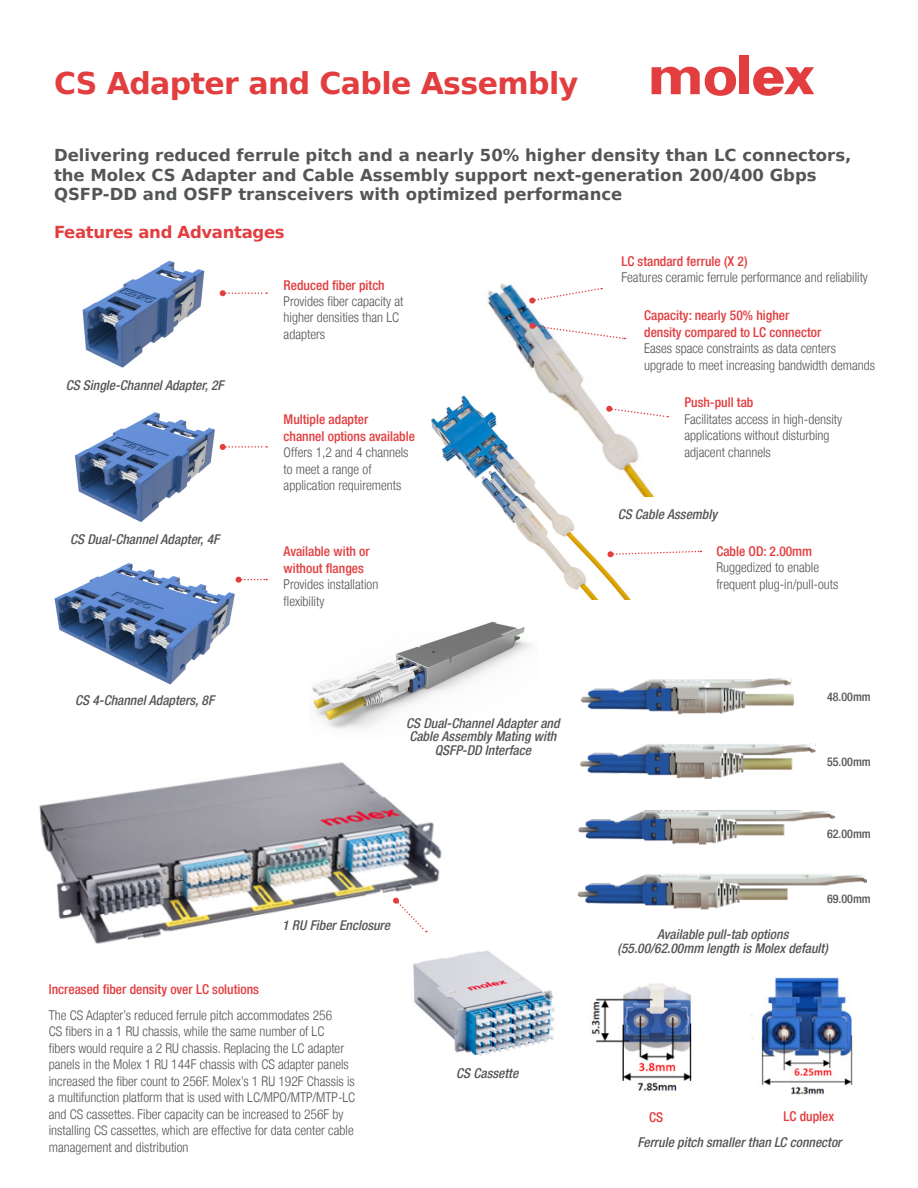
<style>
.page{position:relative;width:918px;height:1188px;background:#fff}
.page>*{position:absolute;margin:0;border:0;box-sizing:border-box;transform-origin:0 0}
.t1{font:700 30px "Bitstream Vera Sans";letter-spacing:-.02em;color:#e23d3f}
.t2{font:700 16.5px/19.5px "Bitstream Vera Sans";color:#545656}
.t3{font:700 16.5px "Bitstream Vera Sans";letter-spacing:-.02em;color:#e23d3f}
.t4{font:300 condensed 13.5px/16.5px "Helvetica Neue LT";color:#545656}
.t5{font:italic 500 condensed 13.5px/13.5px "Helvetica Neue LTW1 G";color:#545656;text-align:center}
.t6{font:500 condensed 13.5px/16.5px "Helvetica Neue LT";color:#e23d3f}
.t7{font:500 condensed 12px "Helvetica Neue LT";color:#545656}
</style>
<div class="page">
<img style="left:577px;top:873px;width:290px;height:37px">
<img style="left:312px;top:622px;width:220px;height:107px">
<img style="left:39px;top:762px;width:403px;height:182px">
<img style="left:413px;top:951px;width:142px;height:105px">
<img style="left:482px;top:283px;width:187px;height:213px">
<img style="left:431px;top:386px;width:206px;height:213px">
<img style="left:74px;top:412px;width:146px;height:110px">
<img style="left:54px;top:563px;width:182px;height:122px">
<img style="left:82px;top:260px;width:123px;height:108px">
<svg style="left:220px;top:290px;width:47px;height:6px"></svg>
<svg style="left:220px;top:444px;width:47px;height:6px"></svg>
<svg style="left:608px;top:550px;width:93px;height:7px"></svg>
<svg style="left:236px;top:577px;width:31px;height:6px"></svg>
<svg style="left:393px;top:898px;width:34px;height:35px"></svg>
<svg style="left:529px;top:287px;width:73px;height:17px"></svg>
<svg style="left:606px;top:406px;width:62px;height:12px"></svg>
<svg style="left:530px;top:323px;width:96px;height:17px"></svg>
<img style="left:581px;top:678px;width:214px;height:37px">
<img style="left:580px;top:743px;width:236px;height:36px">
<img style="left:578px;top:810px;width:258px;height:35px">
<img style="left:591px;top:983px;width:101px;height:108px">
<img style="left:751px;top:977px;width:102px;height:118px">
<div style="left:739px;top:56px;width:10px;height:38px;background:#e23d3f"></div>
<svg style="left:652px;top:66px;width:84px;height:30px"></svg>
<svg style="left:753px;top:67px;width:61px;height:29px"></svg>
<h1 class="t1" style="left:54px;top:66px;width:526px">CS Adapter and Cable Assembly</h1>
<p class="t2" style="left:54px;top:146px;width:799px">Delivering reduced ferrule pitch and a nearly 50% higher density than LC connectors, the Molex CS Adapter and Cable Assembly support next-generation 200/400 Gbps<br>QSFP-DD and OSFP transceivers with optimized performance</p>
<p class="t3" style="left:54px;top:222px;width:232px">Features and Advantages</p>
<p class="t5" style="left:66px;top:378px;width:160px">CS Single-Channel Adapter, 2F</p>
<p class="t5" style="left:70px;top:532px;width:151px">CS Dual-Channel Adapter, 4F</p>
<p class="t5" style="left:75px;top:694px;width:141px">CS 4-Channel Adapters, 8F</p>
<p class="t6" style="left:284px;top:276px;width:103px">Reduced fiber pitch</p>
<p class="t4" style="left:284px;top:293px;width:121px">Provides fiber capacity at higher densities than LC adapters</p>
<p class="t6" style="left:284px;top:411px;width:133px">Multiple adapter<br>channel options available</p>
<p class="t4" style="left:284px;top:444px;width:126px">Offers 1,2 and 4 channels to meet a range of application requirements</p>
<p class="t6" style="left:284px;top:543px;width:88px">Available with or without flanges</p>
<p class="t4" style="left:284px;top:576px;width:96px">Provides installation flexibility</p>
<p class="t5" style="left:406px;top:716px;width:155px">CS Dual-Channel Adapter and<br>Cable Assembly Mating with<br>QSFP-DD Interface</p>
<p class="t5" style="left:282px;top:918px;width:109px">1 RU Fiber Enclosure</p>
<p class="t6" style="left:49px;top:981px;width:212px">Increased fiber density over LC solutions</p>
<p class="t4" style="left:49px;top:1007px;width:308px">The CS Adapter’s reduced ferrule pitch accommodates 256<br>CS fibers in a 1 RU chassis, while the same number of LC<br>fibers would require a 2 RU chassis. Replacing the LC adapter panels in the Molex 1 RU 144F chassis with CS adapter panels increased the fiber count to 256F. Molex’s 1 RU 192F Chassis is a multifunction platform that is used with LC/MPO/MTP/MTP-LC and CS cassettes. Fiber capacity can be increased to 256F by installing CS cassettes, which are effective for data center cable management and distribution</p>
<p class="t5" style="left:456px;top:1066px;width:64px">CS Cassette</p>
<p class="t6" style="left:621px;top:252px;width:128px">LC standard ferrule (X 2)</p>
<p class="t4" style="left:621px;top:269px;width:248px">Features ceramic ferrule performance and reliability</p>
<p class="t6" style="left:644px;top:307px;width:179px">Capacity: nearly 50% higher density compared to LC connector</p>
<p class="t4" style="left:644px;top:340px;width:232px">Eases space constraints as data centers upgrade to meet increasing bandwidth demands</p>
<p class="t6" style="left:684px;top:394px;width:70px">Push-pull tab</p>
<p class="t4" style="left:684px;top:411px;width:159px">Facilitates access in high-density applications without disturbing adjacent channels</p>
<p class="t5" style="left:618px;top:508px;width:101px">CS Cable Assembly</p>
<p class="t6" style="left:716px;top:543px;width:97px">Cable OD: 2.00mm</p>
<p class="t4" style="left:716px;top:559px;width:123px">Ruggedized to enable frequent plug-in/pull-outs</p>
<p class="t7" style="left:827px;top:690px;width:45px">48.00mm</p>
<p class="t7" style="left:827px;top:755px;width:45px">55.00mm</p>
<p class="t7" style="left:827px;top:826px;width:45px">62.00mm</p>
<p class="t7" style="left:827px;top:892px;width:45px">69.00mm</p>
<p class="t5" style="left:618px;top:927px;width:212px">Available pull-tab options (55.00/62.00mm length is Molex default)</p>
<p class="t6" style="left:649px;top:1109px;width:16px">CS</p>
<p class="t6" style="left:783px;top:1108px;width:52px">LC duplex</p>
<p class="t5" style="left:637px;top:1136px;width:206px">Ferrule pitch smaller than LC connector</p>
</div>
